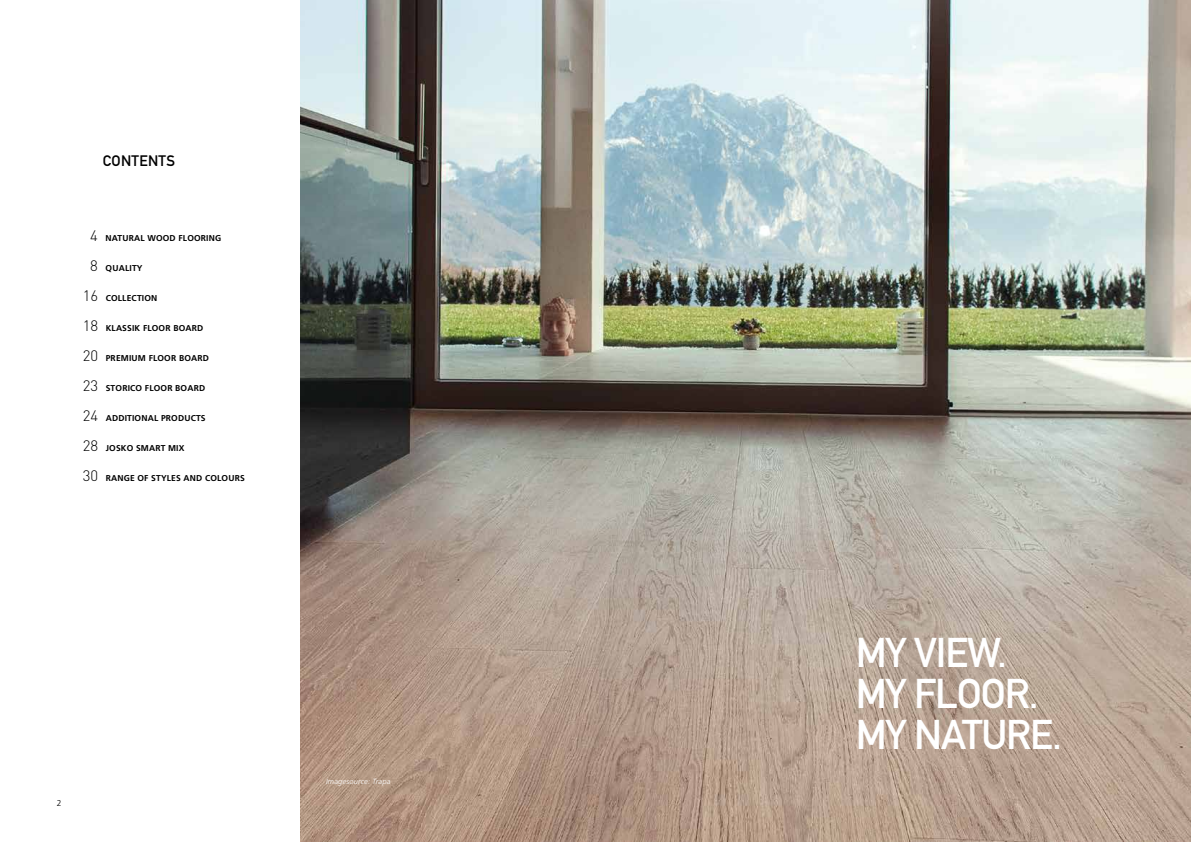
<style>
.page{position:relative;width:1191px;height:842px;background:#fff}
.page>*{position:absolute;margin:0;border:0;box-sizing:border-box;transform-origin:0 0}
.t1{font:41px/41px "DIN Mittelschrift Std";letter-spacing:-.025em;color:#fff}
.t2{font:15px "DIN Mittelschrift Std";letter-spacing:.02em;color:#000}
.t3{font:700 8.5px "Frutiger LT Std";letter-spacing:.02em;color:#000}
.t4{font:300 8.5px "Frutiger LT Pro";color:#000}
.t5{font:italic 300 7.5px "Frutiger LT Std";letter-spacing:.02em;color:#fff}
.s1{font-family:"DIN Pro";font-weight:300;font-size:15px}
</style>
<div class="page">
<img style="left:300px;top:0;width:891px;height:842px">
<h2 class="t2" style="left:103px;top:152px;width:74px">CONTENTS</h2>
<p class="t3" style="left:90px;top:233px;width:132px"><span class="s1">4</span> NATURAL WOOD FLOORING</p>
<p class="t3" style="left:90px;top:263px;width:54px"><span class="s1">8</span> QUALITY</p>
<p class="t3" style="left:83px;top:293px;width:76px"><span class="s1">16</span> COLLECTION</p>
<p class="t3" style="left:83px;top:323px;width:122px"><span class="s1">18</span> KLASSIK FLOOR BOARD</p>
<p class="t3" style="left:83px;top:353px;width:128px"><span class="s1">20</span> PREMIUM FLOOR BOARD</p>
<p class="t3" style="left:83px;top:383px;width:124px"><span class="s1">23</span> STORICO FLOOR BOARD</p>
<p class="t3" style="left:83px;top:413px;width:124px"><span class="s1">24</span> ADDITIONAL PRODUCTS</p>
<p class="t3" style="left:83px;top:443px;width:103px"><span class="s1">28</span> JOSKO SMART MIX</p>
<p class="t3" style="left:83px;top:473px;width:164px"><span class="s1">30</span> RANGE OF STYLES AND COLOURS</p>
<p class="t4" style="left:57px;top:798px;width:6px">2</p>
<p class="t5" style="left:326px;top:777px;width:66px">Imagesource: Trapa</p>
<h1 class="t1" style="left:855px;top:632px;width:208px">MY VIEW.<br>MY FLOOR.<br>MY NATURE.</h1>
</div>
